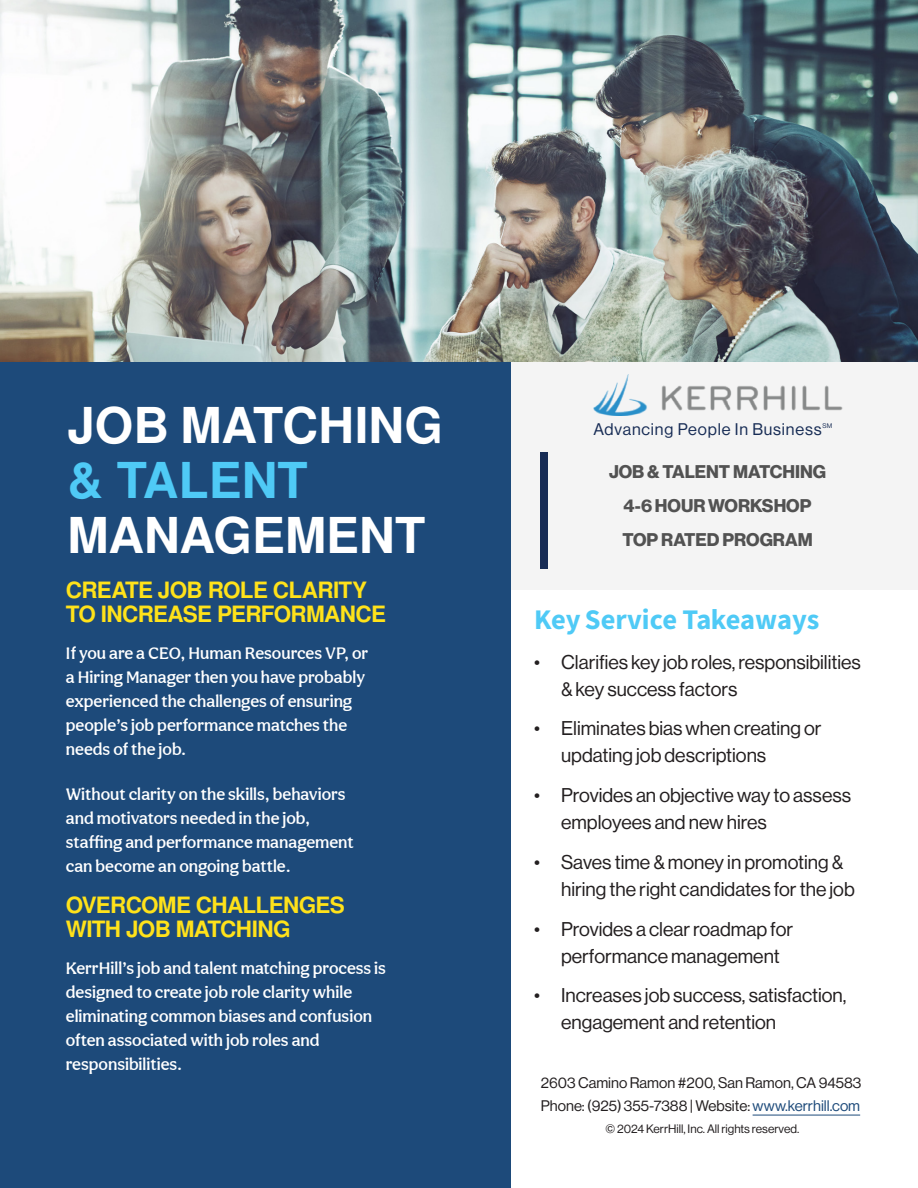
<style>
.page{position:relative;width:918px;height:1188px;background:#fff}
.page>*{position:absolute;margin:0;border:0;box-sizing:border-box;transform-origin:0 0}
.t1{font:700 49.5px "Nimbus San L";color:#fff}
.t2{font:700 49.5px "Nimbus San L";color:#4fcaf6}
.t3{font:28.5px "Source Sans Variable";letter-spacing:-.005em;color:#4fcaf6}
.yellow_head{font:700 22.5px/24px "Nimbus San L";letter-spacing:-.03em;color:#ffe21a}
.t4{font:19.5px/27px "Neue Haas Display";color:#231f20}
.t5{font:700 18px "Neue Haas Display";color:#525252}
.body__Aesthet_Nova{font:500 17.25px/24px "Aesthet Nova";color:#fff}
.t6{font:16.5px "Neue Haas Display";letter-spacing:.05em;color:#172c55}
.t7{font:15px/22.5px "Neue Haas Display";color:#231f20}
.t8{font:12px "Neue Haas Display";color:#231f20}
.t9{font:6.6px "Neue Haas Display";color:#172c55}
.s1{color:#1d4a7a}
</style>
<div class="page">
<div style="left:502px;top:358px;width:416px;height:232px;background:#f4f4f4"></div>
<div style="left:0;top:347px;width:511px;height:841px;background:#1d4a7a"></div>
<img style="left:0;top:0;width:918px;height:361px">
<div style="left:541px;top:452px;width:7px;height:117px;background:#172c55"></div>
<img style="left:593px;top:375px;width:250px;height:40px">
<hr style="left:753px;top:1115px;width:107px;height:1px;background:#1d4a7a">
<p class="t1" style="left:67px;top:390px;width:377px">JOB MATCHING</p>
<p class="t2" style="left:67px;top:445px;width:242px">&amp; TALENT</p>
<p class="t1" style="left:67px;top:500px;width:359px">MANAGEMENT</p>
<p class="yellow_head" style="left:66px;top:578px;width:322px">CREATE JOB ROLE CLARITY<br>TO INCREASE PERFORMANCE</p>
<p class="body__Aesthet_Nova" style="left:66px;top:641px;width:304px">If you are a CEO, Human Resources VP, or a Hiring Manager then you have probably experienced the challenges of ensuring people’s job performance matches the needs of the job.</p>
<p class="body__Aesthet_Nova" style="left:66px;top:782px;width:289px">Without clarity on the skills, behaviors and motivators needed in the job, staffing and performance management can become an ongoing battle.</p>
<p class="yellow_head" style="left:66px;top:893px;width:280px">OVERCOME CHALLENGES<br>WITH JOB MATCHING</p>
<p class="body__Aesthet_Nova" style="left:66px;top:956px;width:322px">KerrHill’s job and talent matching process is designed to create job role clarity while eliminating common biases and confusion often associated with job roles and responsibilities.</p>
<p class="t6" style="left:593px;top:420px;width:230px">Advancing People In Business</p>
<p class="t9" style="left:823px;top:422px;width:11px">SM</p>
<p class="t5" style="left:609px;top:462px;width:219px">JOB &amp; TALENT MATCHING</p>
<p class="t5" style="left:624px;top:495px;width:189px">4-6 HOUR WORKSHOP</p>
<p class="t5" style="left:622px;top:529px;width:192px">TOP RATED PROGRAM</p>
<p class="t3" style="left:534px;top:602px;width:287px">Key Service Takeaways</p>
<p class="t4" style="left:561px;top:648px;width:301px;text-indent:-27px">• Clarifies key job roles, responsibilities &amp; key success factors</p>
<p class="t4" style="left:561px;top:715px;width:262px;text-indent:-27px">• Eliminates bias when creating or updating job descriptions</p>
<p class="t4" style="left:561px;top:782px;width:291px;text-indent:-27px">• Provides an objective way to assess employees and new hires</p>
<p class="t4" style="left:561px;top:849px;width:295px;text-indent:-27px">• Saves time &amp; money in promoting &amp; hiring the right candidates for the job</p>
<p class="t4" style="left:561px;top:916px;width:233px;text-indent:-27px">• Provides a clear roadmap for performance management</p>
<p class="t4" style="left:561px;top:982px;width:287px;text-indent:-27px">• Increases job success, satisfaction, engagement and retention</p>
<p class="t7" style="left:541px;top:1072px;width:322px">2603 Camino Ramon #200, San Ramon, CA 94583<br>Phone: (925) 355-7388 | Website: <span class="s1">www.kerrhill.com</span></p>
<p class="t8" style="left:606px;top:1122px;width:195px">© 2024 KerrHill, Inc. All rights reserved.</p>
</div>
